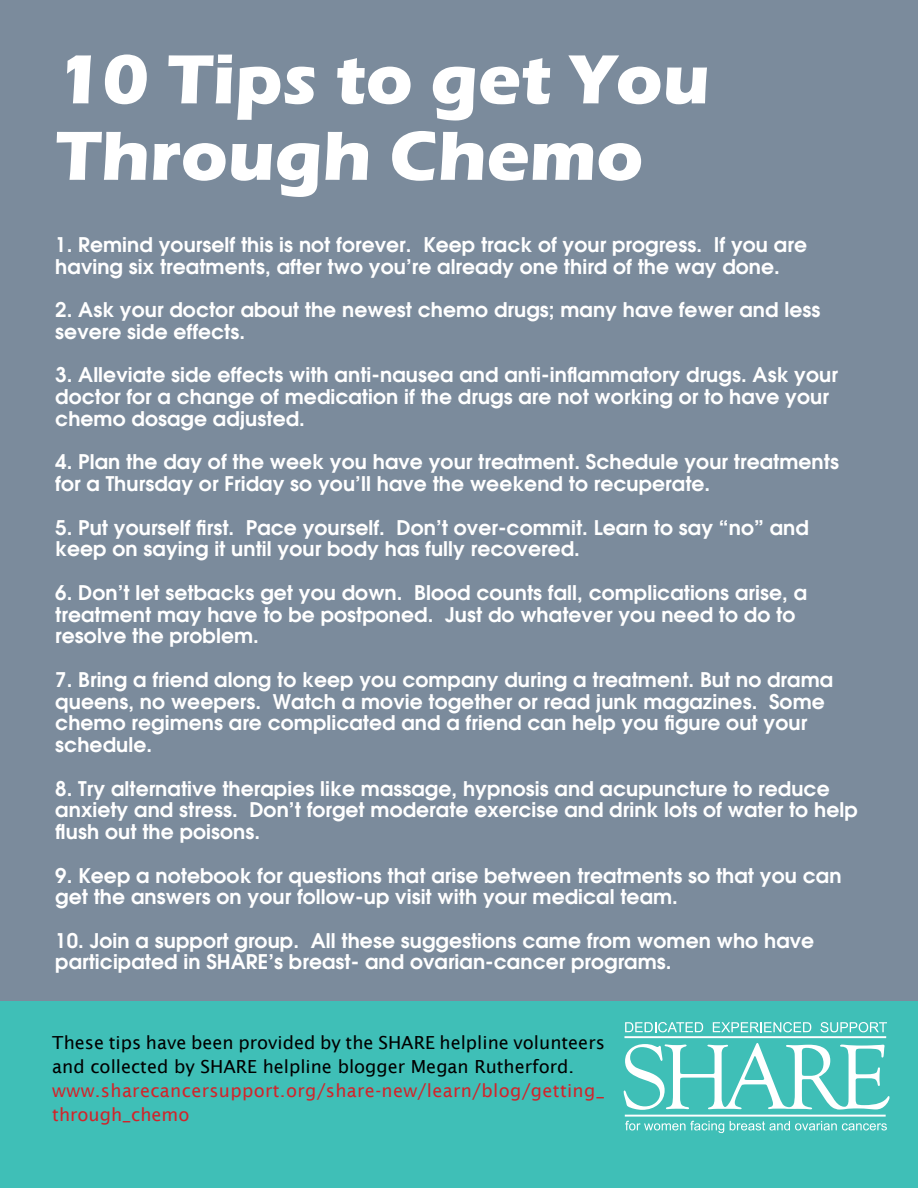
<style>
.page{position:relative;width:918px;height:1188px;background:#fff}
.page>*{position:absolute;margin:0;border:0;box-sizing:border-box;transform-origin:0 0}
.t1{font:700 72px/76.5px "Eras ITC";color:#fff}
.t2{font:600 20.25px/21.8px "Avant Garde";letter-spacing:.005em;color:#fff}
.t3{font:18px/24px "Lucida Sans";color:#000}
.t4{font:18px/24px "Lucida Sans";letter-spacing:.02em;color:#d2232a}
</style>
<div class="page">
<div style="left:0;top:1px;width:918px;height:1187px;background:#7b8b9c"></div>
<div style="left:0;top:1002px;width:918px;height:186px;background:#3fbfb7"></div>
<svg style="left:624px;top:1043px;width:266px;height:67px"></svg>
<svg style="left:625px;top:1022px;width:78px;height:10px"></svg>
<svg style="left:713px;top:1022px;width:98px;height:10px"></svg>
<svg style="left:820px;top:1022px;width:67px;height:10px"></svg>
<svg style="left:625px;top:1121px;width:99px;height:12px"></svg>
<svg style="left:730px;top:1121px;width:157px;height:9px"></svg>
<hr style="left:624px;top:1036px;width:262px;height:2px;background:#fff">
<hr style="left:625px;top:1115px;width:261px;height:2px;background:#fff">
<h1 class="t1" style="left:55px;top:41px;width:656px">10 Tips to get You<br>Through Chemo</h1>
<p class="t2" style="left:55px;top:233px;width:753px">1. Remind yourself this is not forever. Keep track of your progress. If you are having six treatments, after two you’re already one third of the way done.</p>
<p class="t2" style="left:55px;top:299px;width:767px">2. Ask your doctor about the newest chemo drugs; many have fewer and less severe side effects.</p>
<p class="t2" style="left:55px;top:364px;width:784px">3. Alleviate side effects with anti-nausea and anti-inflammatory drugs. Ask your doctor for a change of medication if the drugs are not working or to have your chemo dosage adjusted.</p>
<p class="t2" style="left:55px;top:451px;width:785px">4. Plan the day of the week you have your treatment. Schedule your treatments for a Thursday or Friday so you’ll have the weekend to recuperate.</p>
<p class="t2" style="left:55px;top:516px;width:755px">5. Put yourself first. Pace yourself. Don’t over-commit. Learn to say “no” and keep on saying it until your body has fully recovered.</p>
<p class="t2" style="left:55px;top:581px;width:753px">6. Don’t let setbacks get you down. Blood counts fall, complications arise, a treatment may have to be postponed. Just do whatever you need to do to resolve the problem.</p>
<p class="t2" style="left:55px;top:668px;width:779px">7. Bring a friend along to keep you company during a treatment. But no drama queens, no weepers. Watch a movie together or read junk magazines. Some chemo regimens are complicated and a friend can help you figure out your schedule.</p>
<p class="t2" style="left:55px;top:777px;width:804px">8. Try alternative therapies like massage, hypnosis and acupuncture to reduce anxiety and stress. Don’t forget moderate exercise and drink lots of water to help flush out the poisons.</p>
<p class="t2" style="left:55px;top:864px;width:788px">9. Keep a notebook for questions that arise between treatments so that you can get the answers on your follow-up visit with your medical team.</p>
<p class="t2" style="left:55px;top:929px;width:760px">10. Join a support group. All these suggestions came from women who have participated in SHARE’s breast- and ovarian-cancer programs.</p>
<p class="t3" style="left:52px;top:1031px;width:554px">These tips have been provided by the SHARE helpline volunteers and collected by SHARE helpline blogger Megan Rutherford.</p>
<p class="t4" style="left:52px;top:1079px;width:554px">www.sharecancersupport.org/share-new/learn/blog/getting_ through_chemo</p>
</div>
